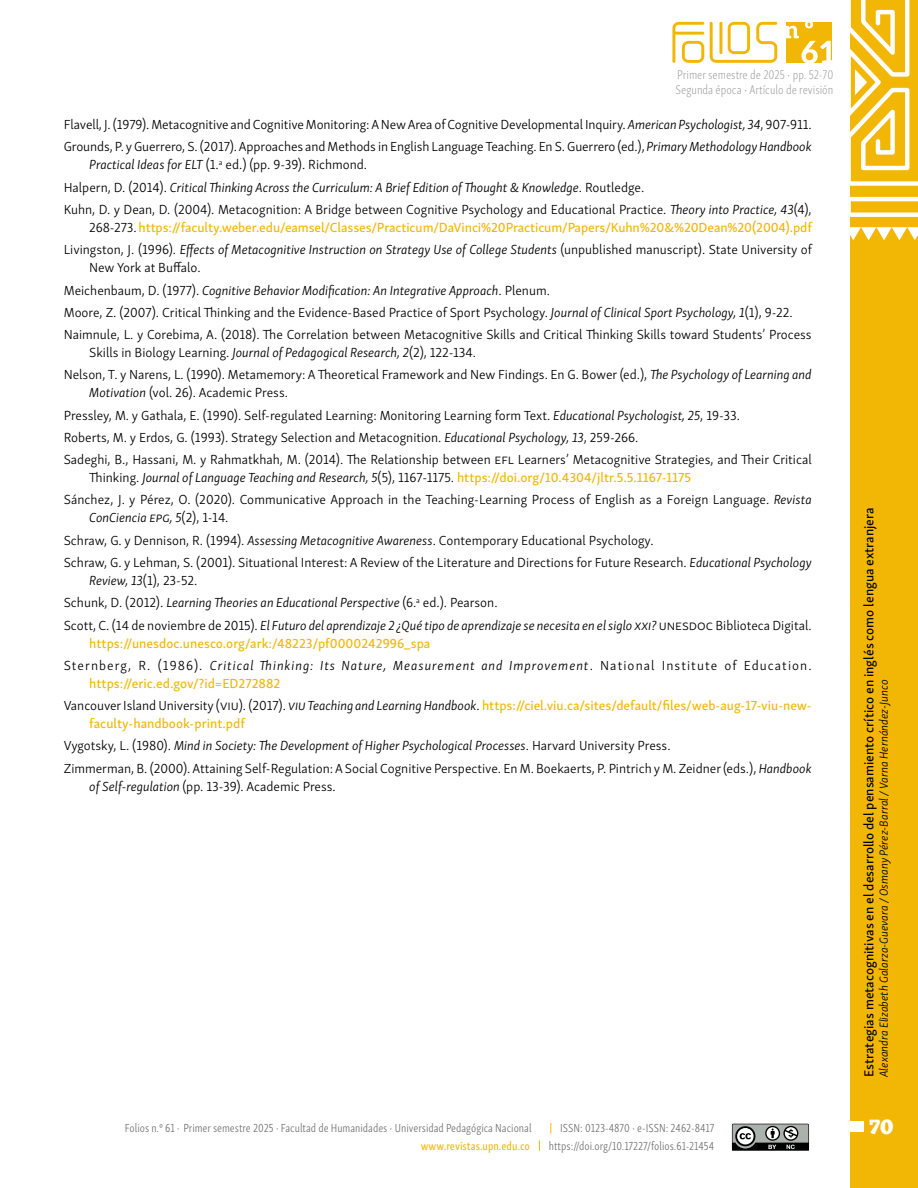
<style>
.page{position:relative;width:918px;height:1188px;background:#fff}
.page>*{position:absolute;margin:0;border:0;box-sizing:border-box;transform-origin:0 0}
.t1{font:800 22.5px "Skolar Latin";color:#fff}
.Bibliografía{font:300 13.5px/18px "Skolar Sans PE";color:#000}
.Bibliografía-2{font:italic 300 13.5px/18px "Skolar Sans PE";color:#000}
.Bibliografía-3{font:13.5px/18px "Skolar Sans PE Me";letter-spacing:-.01em;color:#f2b705;text-align:right}
.Bibliografía-4{font:italic 300 13.5px/18px "Skolar Sans PE";letter-spacing:.07em;color:#000}
.t2{font:13.5px "Skolar Sans PE Me";color:#000}
.t3{font:12.9px/15.5px "Skolar Sans Latn Cp El";color:#939598}
.t4{font:300 12px "Skolar Sans Latn Cp";color:#6d6e71}
.t5{font:italic 300 12px "Skolar Sans PE";color:#000}
.t6{font:12px "Skolar Sans Latn Cp Me";color:#f2b705}
.s1{font-style:italic}
.s2{font-style:normal}
.s3{font-family:"Skolar Sans PE";font-weight:300;color:#000}
.s4{font-family:"Skolar Sans PE";font-weight:300;font-style:italic;color:#000}
.s5{font-family:"Skolar Sans PE Me";font-weight:400;color:#f2b705}
.s6{font-family:"Skolar Sans PE Me";font-weight:400;font-style:normal;color:#f2b705}
</style>
<div class="page">
<div style="left:850px;top:0;width:68px;height:1188px;background:#f2b705"></div>
<svg style="left:850px;top:0;width:68px;height:241px"></svg>
<svg style="left:672px;top:22px;width:32px;height:41px"></svg>
<svg style="left:710px;top:22px;width:67px;height:41px"></svg>
<svg style="left:732px;top:1124px;width:77px;height:27px;background:#737774"></svg>
<div style="left:849px;top:1121px;width:14px;height:11px;background:#fff"></div>
<svg style="left:786px;top:22px;width:46px;height:41px"></svg>
<p class="t3" style="left:676px;top:66px;width:159px">Primer semestre de 2025 ▪ pp. 52-70<br>Segunda época ▪ Artículo de revisión</p>
<p class="Bibliografía" style="left:64px;top:115px;width:749px">Flavell, J. (1979). Metacognitive and Cognitive Monitoring: A New Area of Cognitive Developmental Inquiry. <span class="s1">American Psychologist, 34</span>, 907-911.</p>
<p class="Bibliografía" style="left:89px;top:137px;width:724px;text-indent:-26px">Grounds, P. y Guerrero, S. (2017). Approaches and Methods in English Language Teaching. En S. Guerrero (ed.), <span class="s1">Primary Methodology Handbook<br>Practical Ideas for ELT</span> (1.<sup>a</sup> ed.) (pp. 9-39). Richmond.</p>
<p class="Bibliografía-2" style="left:64px;top:177px;width:582px"><span class="s2">Halpern, D. (2014).</span> Critical Thinking Across the Curriculum: A Brief Edition of Thought &amp; Knowledge<span class="s2">. Routledge.</span></p>
<p class="Bibliografía-3" style="left:64px;top:199px;width:750px"><span class="s3">Kuhn, D. y Dean, D. (2004). Metacognition: A Bridge between Cognitive Psychology and Educational Practice.</span> <span class="s4">Theory into Practice, 43</span><span class="s3">(4),<br>268-273.</span> https://faculty.weber.edu/eamsel/Classes/Practicum/DaVinci%20Practicum/Papers/Kuhn%20&amp;%20Dean%20(2004).pdf</p>
<p class="Bibliografía" style="left:89px;top:240px;width:724px;text-indent:-26px">Livingston, J. (1996). <span class="s1">Effects of Metacognitive Instruction on Strategy Use of College Students</span> (unpublished manuscript). State University of<br>New York at Buffalo.</p>
<p class="Bibliografía-2" style="left:64px;top:280px;width:488px"><span class="s2">Meichenbaum, D. (1977).</span> Cognitive Behavior Modification: An Integrative Approach<span class="s2">. Plenum.</span></p>
<p class="Bibliografía" style="left:64px;top:302px;width:730px">Moore, Z. (2007). Critical Thinking and the Evidence-Based Practice of Sport Psychology. <span class="s1">Journal of Clinical Sport Psychology, 1</span>(1), 9-22.</p>
<p class="Bibliografía" style="left:89px;top:325px;width:724px;text-indent:-26px">Naimnule, L. y Corebima, A. (2018). The Correlation between Metacognitive Skills and Critical Thinking Skills toward Students’ Process<br>Skills in Biology Learning. <span class="s1">Journal of Pedagogical Research, 2</span>(2), 122-134.</p>
<p class="Bibliografía" style="left:89px;top:365px;width:724px;text-indent:-26px">Nelson, T. y Narens, L. (1990). Metamemory: A Theoretical Framework and New Findings. En G. Bower (ed.), <span class="s1">The Psychology of Learning and<br>Motivation</span> (vol. 26). Academic Press.</p>
<p class="Bibliografía" style="left:64px;top:405px;width:678px">Pressley, M. y Gathala, E. (1990). Self-regulated Learning: Monitoring Learning form Text. <span class="s1">Educational Psychologist, 25</span>, 19-33.</p>
<p class="Bibliografía" style="left:64px;top:427px;width:576px">Roberts, M. y Erdos, G. (1993). Strategy Selection and Metacognition. <span class="s1">Educational Psychology, 13</span>, 259-266.</p>
<p class="Bibliografía" style="left:89px;top:450px;width:724px;text-indent:-26px">Sadeghi, B., Hassani, M. y Rahmatkhah, M. (2014). The Relationship between efl Learners’ Metacognitive Strategies, and Their Critical<br>Thinking. <span class="s1">Journal of Language Teaching and Research, 5</span>(5), 1167-1175. <span class="s5">https://doi.org/10.4304/jltr.5.5.1167-1175</span></p>
<p class="Bibliografía" style="left:89px;top:490px;width:724px;text-indent:-26px">Sánchez, J. y Pérez, O. (2020). Communicative Approach in the Teaching-Learning Process of English as a Foreign Language. <span class="s1">Revista<br>ConCiencia epg, 5</span>(2), 1-14.</p>
<p class="Bibliografía" style="left:64px;top:530px;width:591px">Schraw, G. y Dennison, R. (1994). <span class="s1">Assessing Metacognitive Awareness</span>. Contemporary Educational Psychology.</p>
<p class="Bibliografía" style="left:89px;top:552px;width:724px;text-indent:-26px">Schraw, G. y Lehman, S. (2001). Situational Interest: A Review of the Literature and Directions for Future Research. <span class="s1">Educational Psychology<br>Review, 13</span>(1), 23-52.</p>
<p class="Bibliografía-2" style="left:64px;top:593px;width:435px"><span class="s2">Schunk, D. (2012).</span> Learning Theories an Educational Perspective <span class="s2">(6.</span><sup>a</sup> <span class="s2">ed.). Pearson.</span></p>
<p class="Bibliografía-2" style="left:89px;top:615px;width:724px;text-indent:-26px"><span class="s2">Scott, C. (14 de noviembre de 2015).</span> El Futuro del aprendizaje 2 ¿Qué tipo de aprendizaje se necesita en el siglo xxi? <span class="s2">unesdoc Biblioteca Digital. </span><span class="s6">https://unesdoc.unesco.org/ark:/48223/pf0000242996_spa</span></p>
<p class="Bibliografía-4" style="left:89px;top:655px;width:724px;text-indent:-26px"><span class="s2">Sternberg, R. (1986).</span> Critical Thinking: Its Nature, Measurement and Improvement<span class="s2">. National Institute of Education. </span><span class="s6">https://eric.ed.gov/?id=ED272882</span></p>
<p class="Bibliografía-3" style="left:89px;top:695px;width:724px;text-align:left;text-indent:-26px"><span class="s3">Vancouver Island University (viu). (2017).</span> <span class="s4">viu Teaching and Learning Handbook</span><span class="s3">.</span> https://ciel.viu.ca/sites/default/files/web-aug-17-viu-new&shy;faculty-handbook-print.pdf</p>
<p class="Bibliografía-2" style="left:64px;top:736px;width:608px"><span class="s2">Vygotsky, L. (1980).</span> Mind in Society: The Development of Higher Psychological Processes<span class="s2">. Harvard University Press.</span></p>
<p class="Bibliografía" style="left:89px;top:758px;width:724px;text-indent:-26px">Zimmerman, B. (2000). Attaining Self-Regulation: A Social Cognitive Perspective. En M. Boekaerts, P. Pintrich y M. Zeidner (eds.), <span class="s1">Handbook of Self-regulation</span> (pp. 13-39). Academic Press.</p>
<p class="t2" style="left:858px;top:1077px;width:571px;rotate:-90deg">Estrategias metacognitivas en el desarrollo del pensamiento crítico en inglés como lengua extranjera</p>
<p class="t5" style="left:875px;top:1077px;width:399px;rotate:-90deg">Alexandra Elizabeth Galarza-Guevara / Osmany Pérez-Barral / Varna Hernández-Junco</p>
<p class="t4" style="left:125px;top:1119px;width:408px">Folios n.º 61 ▪ Primer semestre 2025 ▪ Facultad de Humanidades ▪ Universidad Pedagógica Nacional</p>
<p class="t4" style="left:560px;top:1119px;width:156px">ISSN: 0123-4870 ▪ e-ISSN: 2462-8417</p>
<h1 class="t1" style="left:869px;top:1107px;width:26px">70</h1>
<p class="t6" style="left:421px;top:1136px;width:111px">www.revistas.upn.edu.co</p>
<p class="t4" style="left:549px;top:1137px;width:167px">https://doi.org/10.17227/folios.61-21454</p>
</div>
